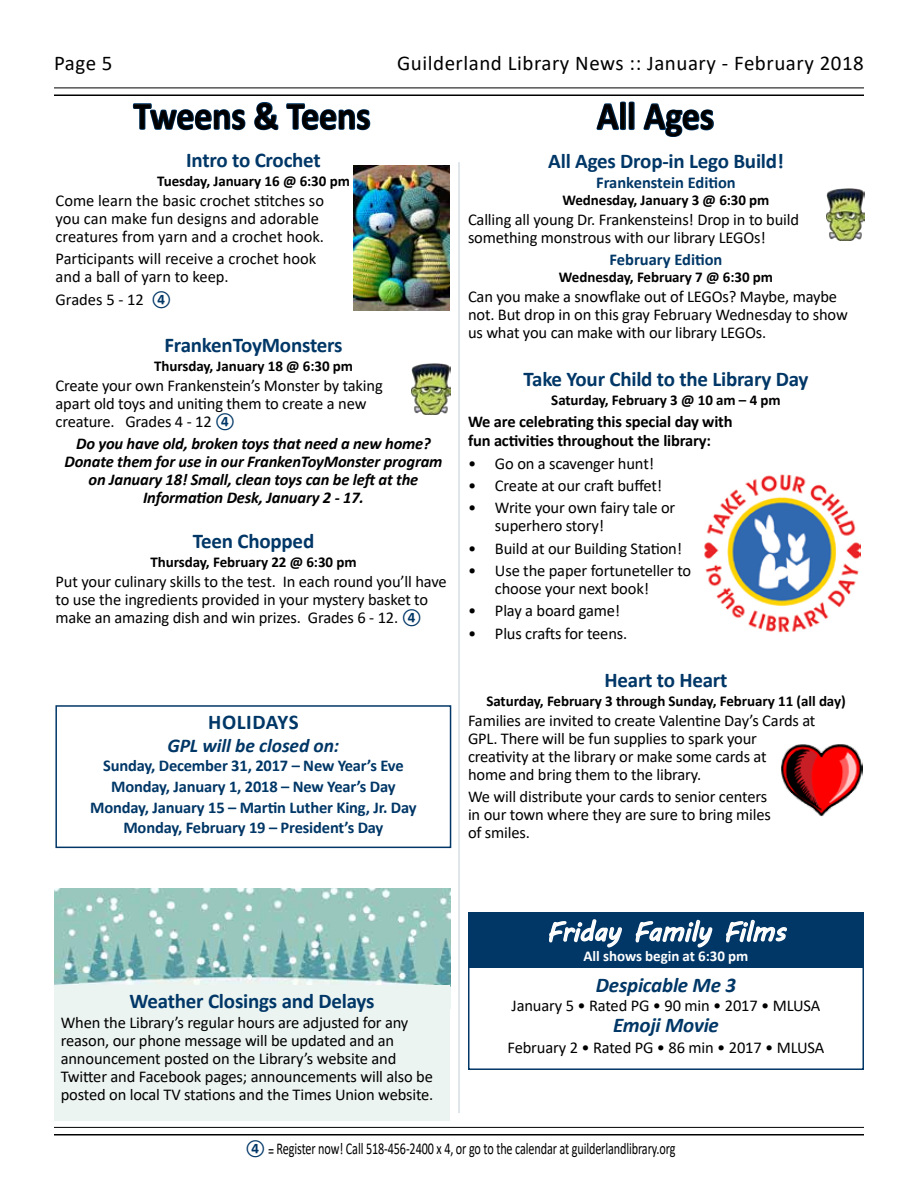
<style>
.page{position:relative;width:918px;height:1188px;background:#fff}
.page>*{position:absolute;margin:0;border:0;box-sizing:border-box;transform-origin:0 0}
.t1{font:700 39.6px "Calibri";letter-spacing:-.005em;color:#000;scale:.91 1}
.t2{font:27px "MV Boli";letter-spacing:-.01em;color:#fff}
.t3{font:700 21px "Calibri";letter-spacing:-.01em;color:#003767}
.t4{font:21px "Calibri";letter-spacing:.025em;color:#000}
.t5{font:italic 700 21px "Calibri";letter-spacing:-.01em;color:#003767}
.t6{font:700 21px "Calibri";letter-spacing:.03em;color:#003767}
.t7{font:italic 700 19.5px "Calibri";letter-spacing:-.005em;color:#003767}
.t8{font:16.5px/18px "Calibri";letter-spacing:-.01em;color:#000}
.t9{font:700 16.5px/20.9px "Calibri";letter-spacing:-.01em;color:#003767;text-align:center}
.t10{font:italic 700 16.5px/18px "Calibri";letter-spacing:-.01em;color:#000;text-align:center}
.t11{font:16.5px "Calibri";letter-spacing:-.01em;color:#000;scale:.74 1}
.t12{font:700 16.5px/19.5px "Calibri";letter-spacing:-.01em;color:#000}
.t13{font:700 15px "Calibri";letter-spacing:-.005em;color:#000}
.t14{font:700 15px "Calibri";letter-spacing:-.005em;color:#fff}
.s1{font-weight:700;font-size:15px;color:#003767}
</style>
<div class="page">
<hr style="left:54px;top:1134px;width:810px;height:2px;background:#000">
<hr style="left:54px;top:1127px;width:810px;height:1px;background:#000">
<hr style="left:54px;top:94px;width:810px;height:2px;background:#000">
<hr style="left:54px;top:88px;width:810px;height:1px;background:#000">
<svg style="left:132px;top:103px;width:114px;height:28px"></svg>
<svg style="left:254px;top:102px;width:117px;height:29px"></svg>
<img style="left:54px;top:889px;width:397px;height:119px">
<div style="left:54px;top:986px;width:396px;height:135px;background:#ecf4f2"></div>
<img style="left:412px;top:364px;width:38px;height:51px">
<div style="left:55px;top:705px;width:396px;height:143px;border:2px solid #003767"></div>
<svg style="left:596px;top:101px;width:39px;height:30px"></svg>
<svg style="left:643px;top:103px;width:71px;height:34px"></svg>
<div style="left:468px;top:912px;width:396px;height:56px;background:#003767"></div>
<svg style="left:549px;top:919px;width:73px;height:29px"></svg>
<svg style="left:635px;top:919px;width:78px;height:29px"></svg>
<svg style="left:726px;top:919px;width:61px;height:24px"></svg>
<div style="left:468px;top:913px;width:396px;height:157px;border:2px solid #003767"></div>
<img style="left:827px;top:189px;width:38px;height:51px">
<img style="left:781px;top:744px;width:82px;height:73px">
<img style="left:704px;top:474px;width:156px;height:159px">
<img style="left:354px;top:166px;width:96px;height:144px">
<hr style="left:459px;top:162px;width:1px;height:951px;background:#bfcdd9">
<p class="t4" style="left:54px;top:48px;width:60px">Page 5</p>
<p class="t4" style="left:397px;top:48px;width:468px">Guilderland Library News :: January - February 2018</p>
<h1 class="t1" style="left:133px;top:88px;width:262px">Tweens &amp; Teens</h1>
<h1 class="t1" style="left:597px;top:88px;width:130px">All Ages</h1>
<p class="t3" style="left:186px;top:145px;width:136px">Intro to Crochet</p>
<p class="t13" style="left:157px;top:170px;width:194px">Tuesday, January 16 @ 6:30 pm</p>
<p class="t8" style="left:56px;top:191px;width:270px">Come learn the basic crochet stitches so you can make fun designs and adorable creatures from yarn and a crochet hook.</p>
<p class="t8" style="left:56px;top:249px;width:262px">Participants will receive a crochet hook and a ball of yarn to keep.</p>
<p class="t8" style="left:56px;top:290px;width:117px">Grades 5 - 12 <span class="s1">④</span></p>
<p class="t3" style="left:165px;top:330px;width:180px">FrankenToyMonsters</p>
<p class="t13" style="left:154px;top:355px;width:200px">Thursday, January 18 @ 6:30 pm</p>
<p class="t8" style="left:56px;top:376px;width:329px">Create your own Frankenstein’s Monster by taking apart old toys and uniting them to create a new creature. Grades 4 - 12 <span class="s1">④</span></p>
<p class="t10" style="left:65px;top:434px;width:379px">Do you have old, broken toys that need a new home?<br>Donate them for use in our FrankenToyMonster program on January 18! Small, clean toys can be left at the Information Desk, January 2 - 17.</p>
<p class="t3" style="left:193px;top:526px;width:123px">Teen Chopped</p>
<p class="t13" style="left:151px;top:551px;width:208px">Thursday, February 22 @ 6:30 pm</p>
<p class="t8" style="left:56px;top:572px;width:393px">Put your culinary skills to the test. In each round you’ll have to use the ingredients provided in your mystery basket to make an amazing dish and win prizes. Grades 6 - 12. <span class="s1">④</span></p>
<p class="t6" style="left:208px;top:707px;width:92px">HOLIDAYS</p>
<p class="t7" style="left:167px;top:732px;width:173px">GPL will be closed on:</p>
<p class="t9" style="left:90px;top:755px;width:328px">Sunday, December 31, 2017 – New Year’s Eve Monday, January 1, 2018 – New Year’s Day Monday, January 15 – Martin Luther King, Jr. Day Monday, February 19 – President’s Day</p>
<p class="t3" style="left:548px;top:146px;width:237px">All Ages Drop-in Lego Build!</p>
<p class="t9" style="left:596px;top:172px;width:141px">Frankenstein Edition</p>
<p class="t13" style="left:563px;top:189px;width:208px">Wednesday, January 3 @ 6:30 pm</p>
<p class="t8" style="left:468px;top:210px;width:333px">Calling all young Dr. Frankensteins! Drop in to build something monstrous with our library LEGOs!</p>
<p class="t9" style="left:610px;top:249px;width:114px">February Edition</p>
<p class="t13" style="left:559px;top:266px;width:216px">Wednesday, February 7 @ 6:30 pm</p>
<p class="t8" style="left:468px;top:287px;width:381px">Can you make a snowflake out of LEGOs? Maybe, maybe not. But drop in on this gray February Wednesday to show us what you can make with our library LEGOs.</p>
<p class="t3" style="left:524px;top:365px;width:286px">Take Your Child to the Library Day</p>
<p class="t13" style="left:551px;top:390px;width:231px">Saturday, February 3 @ 10 am – 4 pm</p>
<p class="t12" style="left:468px;top:411px;width:266px">We are celebrating this special day with fun activities throughout the library:</p>
<p class="t8" style="left:468px;top:454px;width:188px">• Go on a scavenger hunt!</p>
<p class="t8" style="left:468px;top:476px;width:196px">• Create at our craft buffet!</p>
<p class="t8" style="left:495px;top:498px;width:182px;text-indent:-27px">• Write your own fairy tale or superhero story!</p>
<p class="t8" style="left:468px;top:539px;width:216px">• Build at our Building Station!</p>
<p class="t8" style="left:495px;top:561px;width:198px;text-indent:-27px">• Use the paper fortuneteller to choose your next book!</p>
<p class="t8" style="left:468px;top:601px;width:154px">• Play a board game!</p>
<p class="t8" style="left:468px;top:624px;width:161px">• Plus crafts for teens.</p>
<p class="t3" style="left:605px;top:665px;width:124px">Heart to Heart</p>
<p class="t13" style="left:486px;top:690px;width:361px">Saturday, February 3 through Sunday, February 11 (all day)</p>
<p class="t8" style="left:468px;top:711px;width:349px">Families are invited to create Valentine Day’s Cards at GPL. There will be fun supplies to spark your creativity at the library or make some cards at<br>home and bring them to the library.</p>
<p class="t8" style="left:468px;top:787px;width:304px">We will distribute your cards to senior centers in our town where they are sure to bring miles of smiles.</p>
<p class="t3" style="left:129px;top:986px;width:247px">Weather Closings and Delays</p>
<p class="t8" style="left:61px;top:1013px;width:374px">When the Library’s regular hours are adjusted for any reason, our phone message will be updated and an announcement posted on the Library’s website and Twitter and Facebook pages; announcements will also be posted on local TV stations and the Times Union website.</p>
<h2 class="t2" style="left:547px;top:913px;width:240px">Friday Family Films</h2>
<p class="t14" style="left:584px;top:946px;width:166px">All shows begin at 6:30 pm</p>
<p class="t5" style="left:596px;top:970px;width:142px">Despicable Me 3</p>
<p class="t8" style="left:512px;top:996px;width:310px">January 5 • Rated PG • 90 min • 2017 • MLUSA</p>
<p class="t5" style="left:613px;top:1011px;width:107px">Emoji Movie</p>
<p class="t8" style="left:508px;top:1038px;width:318px">February 2 • Rated PG • 86 min • 2017 • MLUSA</p>
<p class="t11" style="left:246px;top:1137px;width:582px"><span class="s1">④</span> = Register now! Call 518-456-2400 x 4, or go to the calendar at guilderlandlibrary.org</p>
</div>
